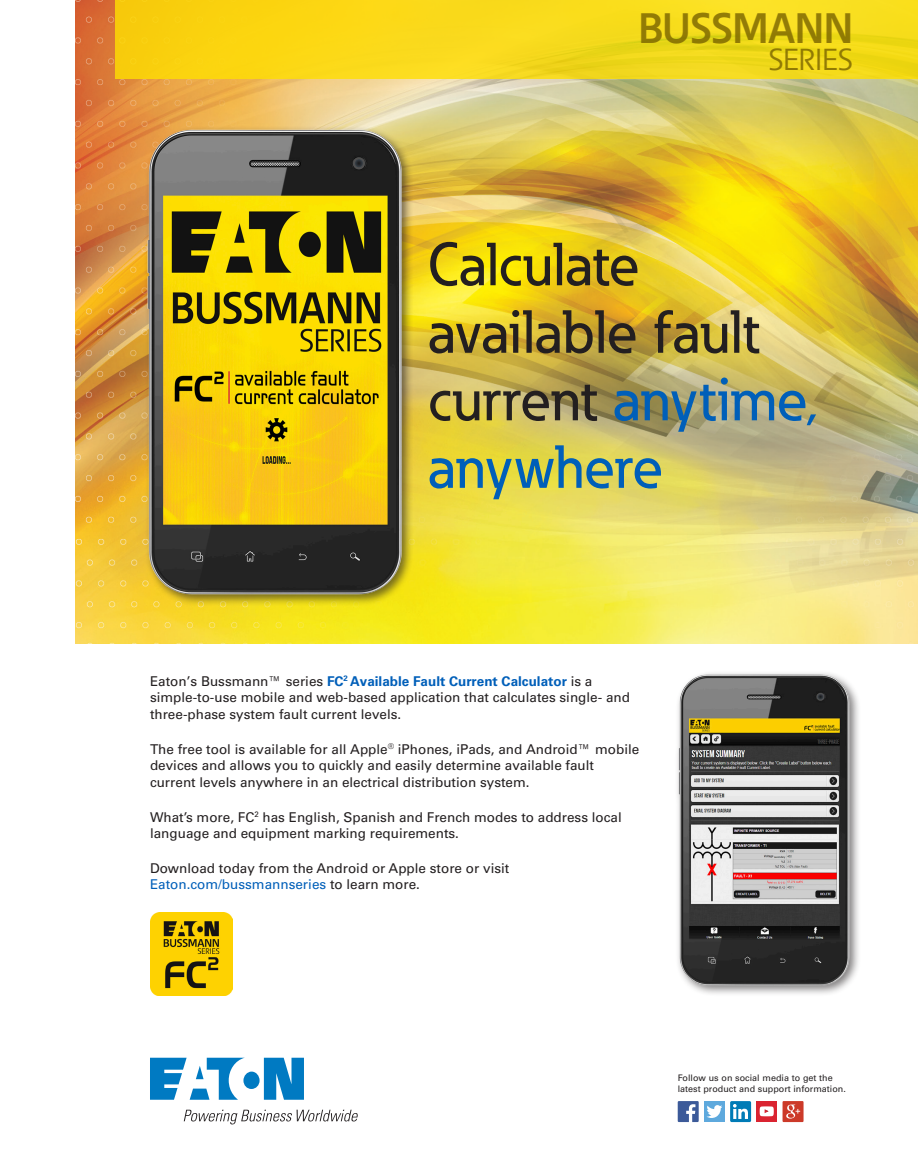
<style>
.page{position:relative;width:918px;height:1175px;background:#fff}
.page>*{position:absolute;margin:0;border:0;box-sizing:border-box;transform-origin:0 0}
.Headline___ADJ_Size{font:500 60px/67.5px "Eaton";letter-spacing:-.005em;color:#231f20}
.t1{font:700 42px "Eaton";letter-spacing:.005em;color:#796300}
.t2{font:30px "Eaton";letter-spacing:-.005em;color:#796300}
.Body_9_pt___ADJ_Weig{font:13.5px/16.5px "Univers LT Std";color:#231f20}
.Social_Media_Text{font:9px/10.5px "Univers LT Std";color:#231f20}
.s1{color:#005fb9}
.s2{font-weight:700;color:#005fb9}
</style>
<div class="page">
<img style="left:75px;top:0;width:843px;height:643px">
<svg style="left:116px;top:0;width:802px;height:79px;background:#f7d818"></svg>
<div style="left:756px;top:1101px;width:21px;height:21px;background:#da2431"></div>
<div style="left:704px;top:1101px;width:21px;height:21px;background:#5ea9dd"></div>
<svg style="left:678px;top:1101px;width:21px;height:21px"></svg>
<svg style="left:707px;top:1105px;width:15px;height:13px"></svg>
<div style="left:730px;top:1101px;width:21px;height:21px;background:#007bb6;border-radius:2px"></div>
<svg style="left:733px;top:1104px;width:15px;height:14px"></svg>
<svg style="left:760px;top:1106px;width:14px;height:10px"></svg>
<svg style="left:783px;top:1101px;width:21px;height:21px"></svg>
<svg style="left:150px;top:1057px;width:154px;height:42px"></svg>
<svg style="left:184px;top:1109px;width:174px;height:15px"></svg>
<img style="left:677px;top:673px;width:182px;height:321px">
<img style="left:111px;top:117px;width:329px;height:493px">
<img style="left:150px;top:912px;width:82px;height:83px">
<h2 class="t1" style="left:638px;top:2px;width:216px">BUSSMANN</h2>
<h3 class="t2" style="left:769px;top:40px;width:86px">SERIES</h3>
<p class="Headline___ADJ_Size" style="left:428px;top:230px;width:392px">Calculate available fault current <span class="s1">anytime, anywhere</span></p>
<p class="Body_9_pt___ADJ_Weig" style="left:150px;top:673px;width:482px">Eaton’s Bussmann™ series <span class="s2">FC</span><sup>2</sup> <span class="s2">Available Fault Current Calculator</span> is a simple-to-use mobile and web-based application that calculates single- and three-phase system fault current levels.</p>
<p class="Body_9_pt___ADJ_Weig" style="left:150px;top:740px;width:491px">The free tool is available for all Apple<sup>®</sup> iPhones, iPads, and Android™ mobile devices and allows you to quickly and easily determine available fault current levels anywhere in an electrical distribution system.</p>
<p class="Body_9_pt___ADJ_Weig" style="left:150px;top:808px;width:473px">What’s more, FC<sup>2</sup> has English, Spanish and French modes to address local language and equipment marking requirements.</p>
<p class="Body_9_pt___ADJ_Weig" style="left:150px;top:860px;width:361px">Download today from the Android or Apple store or visit<br><span class="s1">Eaton.com/bussmannseries</span> to learn more.</p>
<p class="Social_Media_Text" style="left:678px;top:1072px;width:170px">Follow us on social media to get the latest product and support information.</p>
</div>
